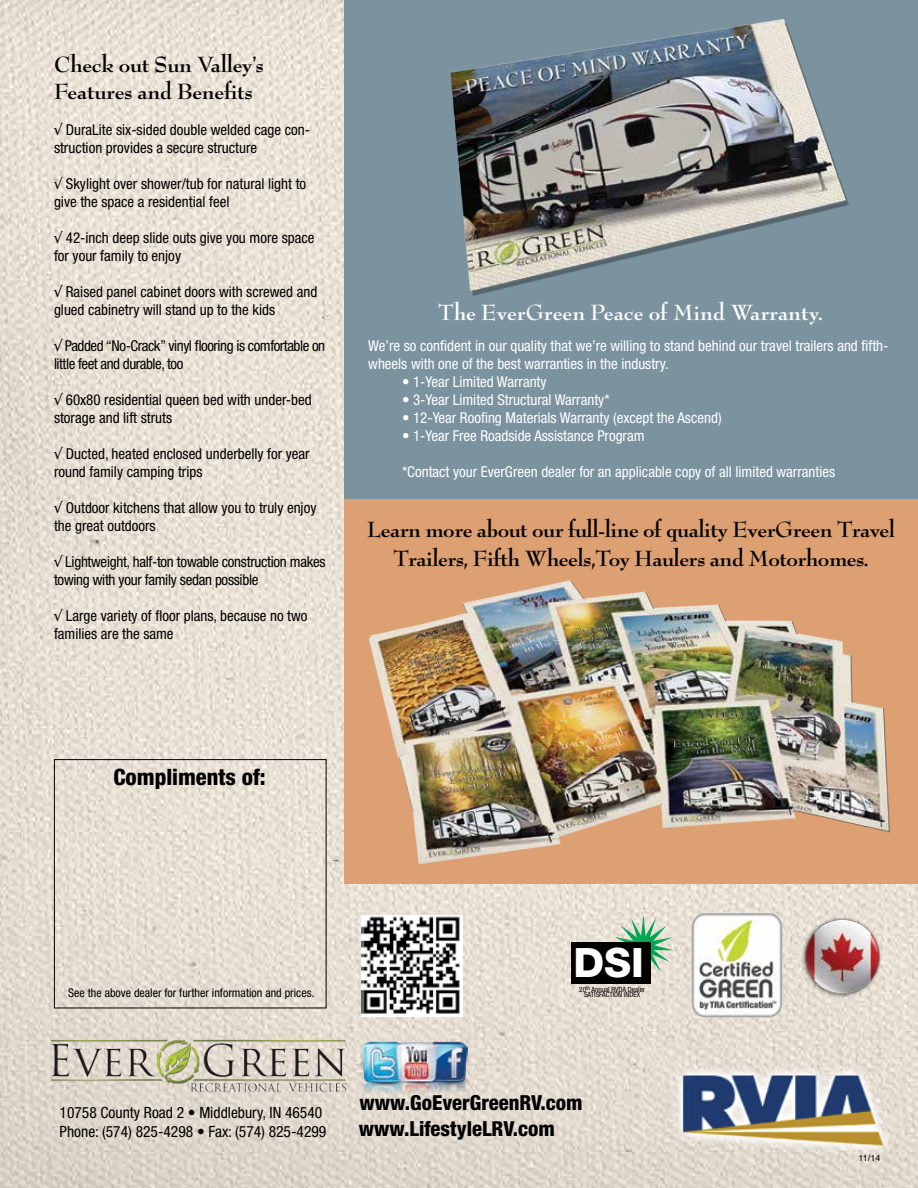
<style>
.page{position:relative;width:918px;height:1188px;background:#fff}
.page>*{position:absolute;margin:0;border:0;box-sizing:border-box;transform-origin:0 0}
.t1{font:800 40.5px "Helvetica Neue";color:#fff}
.t2{font:700 24px/27px "Bernhard Modern Std";letter-spacing:-.02em;color:#000}
.t3{font:700 24px "Bernhard Modern Std";color:#fff}
.t4{font:800 condensed 22.5px "Helvetica Neue";color:#000}
.t5{font:800 condensed 20.7px "Helvetica Neue";color:#000}
.t6{font:condensed 15.6px/18.6px "Helvetica Neue";color:#000}
.t7{font:condensed 15px/18px "Helvetica Neue";color:#000}
.t8{font:condensed 15px/18px "Helvetica Neue";color:#fff}
.t9{font:condensed 15px/18px "Helvetica Neue";letter-spacing:-.02em;color:#000}
.t10{font:condensed 15px/18px "Helvetica Neue";letter-spacing:-.03em;color:#000}
.t11{font:condensed 12px "Helvetica Neue";color:#000}
.t12{font:9px "Helvetica";color:#000}
.t13{font:condensed 7.2px/5.4px "Helvetica Neue";color:#000;text-align:center}
</style>
<div class="page">
<img style="left:0;top:0;width:885px;height:1188px">
<img style="left:885px;top:884px;width:33px;height:304px">
<div style="left:345px;top:0;width:573px;height:501px;background:#7b939f"></div>
<div style="left:345px;top:500px;width:573px;height:384px;background:#dda073"></div>
<img style="left:368px;top:580px;width:522px;height:285px">
<img style="left:450px;top:19px;width:399px;height:277px">
<img style="left:361px;top:916px;width:102px;height:101px">
<div style="left:54px;top:759px;width:272px;height:249px;border:1px solid #000"></div>
<svg style="left:615px;top:915px;width:59px;height:57px;background:#aed1b4"></svg>
<div style="left:571px;top:942px;width:80px;height:42px;background:#010101"></div>
<img style="left:690px;top:912px;width:93px;height:106px">
<img style="left:361px;top:1040px;width:107px;height:53px">
<img style="left:799px;top:914px;width:86px;height:85px">
<img style="left:640px;top:1063px;width:247px;height:95px">
<img style="left:50px;top:1038px;width:300px;height:60px">
<h2 class="t2" style="left:54px;top:52px;width:212px">Check out Sun Valley’s<br>Features and Benefits</h2>
<p class="t7" style="left:54px;top:121px;width:258px">√ DuraLite six-sided double welded cage con&shy;struction provides a secure structure</p>
<p class="t7" style="left:54px;top:175px;width:254px">√ Skylight over shower/tub for natural light to give the space a residential feel</p>
<p class="t7" style="left:54px;top:229px;width:262px">√ 42-inch deep slide outs give you more space for your family to enjoy</p>
<p class="t7" style="left:54px;top:283px;width:265px">√ Raised panel cabinet doors with screwed and glued cabinetry will stand up to the kids</p>
<p class="t10" style="left:54px;top:337px;width:273px">√ Padded “No-Crack” vinyl flooring is comfortable on little feet and durable, too</p>
<p class="t7" style="left:54px;top:391px;width:259px">√ 60x80 residential queen bed with under-bed storage and lift struts</p>
<p class="t7" style="left:54px;top:445px;width:257px">√ Ducted, heated enclosed underbelly for year round family camping trips</p>
<p class="t7" style="left:54px;top:499px;width:264px">√ Outdoor kitchens that allow you to truly enjoy the great outdoors</p>
<p class="t9" style="left:54px;top:553px;width:273px">√ Lightweight, half-ton towable construction makes towing with your family sedan possible</p>
<p class="t7" style="left:54px;top:607px;width:255px">√ Large variety of floor plans, because no two families are the same</p>
<h2 class="t3" style="left:438px;top:300px;width:386px">The EverGreen Peace of Mind Warranty.</h2>
<p class="t8" style="left:368px;top:337px;width:522px">We’re so confident in our quality that we’re willing to stand behind our travel trailers and fifth&shy;wheels with one of the best warranties in the industry.</p>
<p class="t8" style="left:402px;top:373px;width:146px">• 1-Year Limited Warranty</p>
<p class="t8" style="left:402px;top:391px;width:209px">• 3-Year Limited Structural Warranty*</p>
<p class="t8" style="left:402px;top:409px;width:321px">• 12-Year Roofing Materials Warranty (except the Ascend)</p>
<p class="t8" style="left:402px;top:427px;width:244px">• 1-Year Free Roadside Assistance Program</p>
<p class="t8" style="left:402px;top:463px;width:435px">*Contact your EverGreen dealer for an applicable copy of all limited warranties</p>
<h2 class="t2" style="left:367px;top:515px;width:529px;line-height:28.8px;text-align:center">Learn more about our full-line of quality EverGreen Travel<br>Trailers, Fifth Wheels,Toy Haulers and Motorhomes.</h2>
<h3 class="t4" style="left:113px;top:763px;width:154px">Compliments of:</h3>
<p class="t11" style="left:68px;top:985px;width:248px">See the above dealer for further information and prices.</p>
<h1 class="t1" style="left:573px;top:938px;width:72px">DSI</h1>
<p class="t13" style="left:579px;top:987px;width:67px">20<sup>th</sup> Annual RVDA Dealer<br>SATISFACTION INDEX</p>
<p class="t6" style="left:60px;top:1103px;width:268px">10758 County Road 2 • Middlebury, IN 46540<br>Phone: (574) 825-4298 • Fax: (574) 825-4299</p>
<h3 class="t5" style="left:360px;top:1090px;width:225px">www.GoEverGreenRV.com</h3>
<h3 class="t5" style="left:359px;top:1116px;width:197px">www.LifestyleLRV.com</h3>
<p class="t12" style="left:859px;top:1151px;width:23px">11/14</p>
</div>
